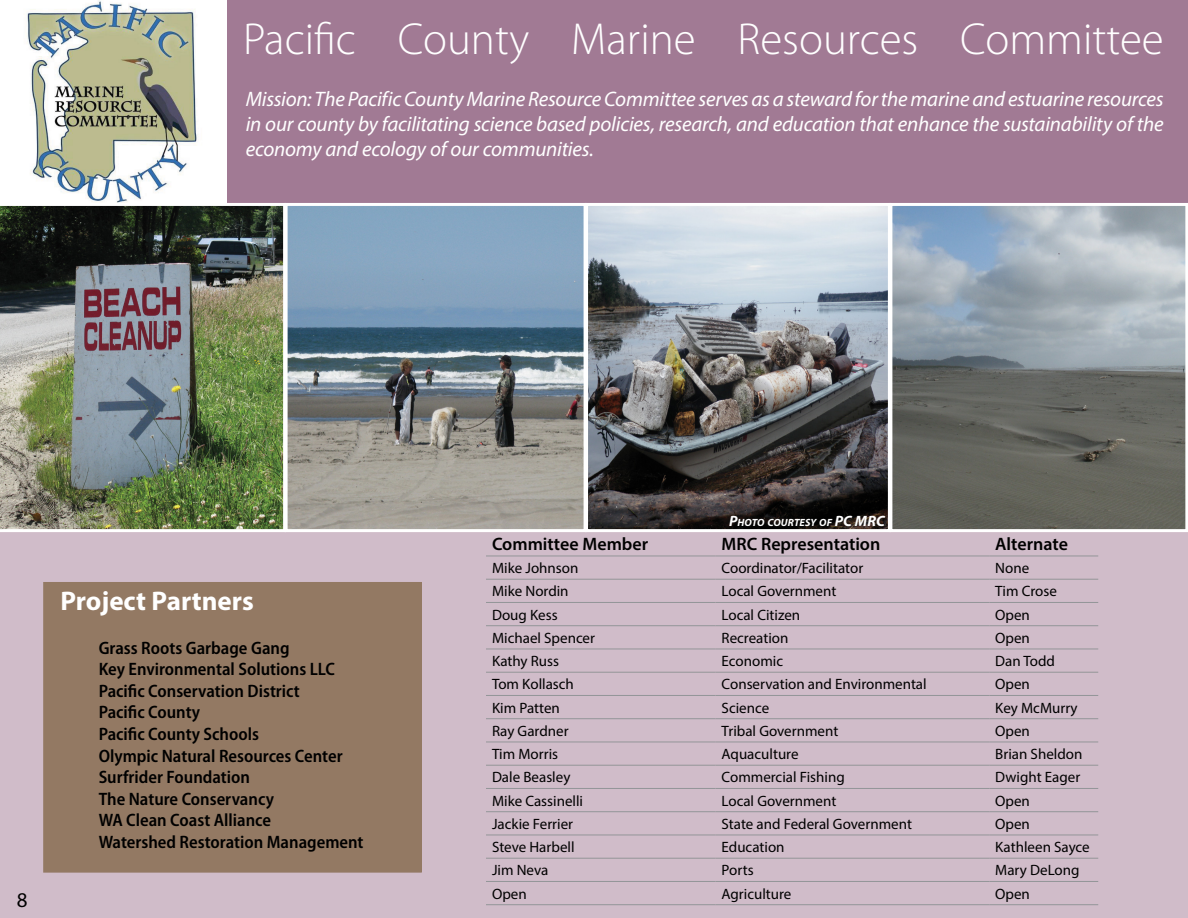
<style>
.page{position:relative;width:1188px;height:918px;background:#fff}
.page>*{position:absolute;margin:0;border:0;box-sizing:border-box;transform-origin:0 0}
.t1{font:300 45px "Myriad Pro";color:#fff}
.t2{font:700 27px "Myriad Pro";color:#fff}
.t3{font:italic 21px/25.2px "Myriad Pro";letter-spacing:-.01em;color:#fff;text-align:justify}
.t4{font:21px "Myriad Pro";color:#000}
.t5{font:600 semi-condensed 18px/21.6px "Myriad Pro";color:#000}
.t6{font:600 18px "Myriad Pro";color:#000}
.t7{font:15px "Myriad Pro";color:#000}
.t8{font:italic 700 10.5px "Myriad Pro";letter-spacing:.005em;color:#fff}
.s1{font-size:15px}
</style>
<div class="page">
<div style="left:0;top:531px;width:1188px;height:387px;background:#d0bcc9"></div>
<div style="left:227px;top:0;width:961px;height:203px;background:#a17a94"></div>
<hr style="left:486px;top:556px;width:230px;height:1px;background:#939598">
<hr style="left:716px;top:556px;width:273px;height:1px;background:#939598">
<hr style="left:989px;top:556px;width:109px;height:1px;background:#939598">
<hr style="left:486px;top:579px;width:230px;height:1px;background:#939598">
<hr style="left:716px;top:579px;width:273px;height:1px;background:#939598">
<hr style="left:989px;top:579px;width:109px;height:1px;background:#939598">
<hr style="left:486px;top:602px;width:230px;height:1px;background:#939598">
<hr style="left:716px;top:602px;width:273px;height:1px;background:#939598">
<hr style="left:989px;top:602px;width:109px;height:1px;background:#939598">
<hr style="left:486px;top:625px;width:230px;height:1px;background:#939598">
<hr style="left:716px;top:625px;width:273px;height:1px;background:#939598">
<hr style="left:989px;top:625px;width:109px;height:1px;background:#939598">
<hr style="left:486px;top:649px;width:230px;height:1px;background:#939598">
<hr style="left:716px;top:649px;width:273px;height:1px;background:#939598">
<hr style="left:989px;top:649px;width:109px;height:1px;background:#939598">
<hr style="left:486px;top:672px;width:230px;height:1px;background:#939598">
<hr style="left:716px;top:672px;width:273px;height:1px;background:#939598">
<hr style="left:989px;top:672px;width:109px;height:1px;background:#939598">
<hr style="left:486px;top:695px;width:230px;height:1px;background:#939598">
<hr style="left:716px;top:695px;width:273px;height:1px;background:#939598">
<hr style="left:989px;top:695px;width:109px;height:1px;background:#939598">
<hr style="left:486px;top:718px;width:230px;height:1px;background:#939598">
<hr style="left:716px;top:718px;width:273px;height:1px;background:#939598">
<hr style="left:989px;top:718px;width:109px;height:1px;background:#939598">
<hr style="left:486px;top:742px;width:230px;height:1px;background:#939598">
<hr style="left:716px;top:742px;width:273px;height:1px;background:#939598">
<hr style="left:989px;top:742px;width:109px;height:1px;background:#939598">
<hr style="left:486px;top:765px;width:230px;height:1px;background:#939598">
<hr style="left:716px;top:765px;width:273px;height:1px;background:#939598">
<hr style="left:989px;top:765px;width:109px;height:1px;background:#939598">
<hr style="left:486px;top:788px;width:230px;height:1px;background:#939598">
<hr style="left:716px;top:788px;width:273px;height:1px;background:#939598">
<hr style="left:989px;top:788px;width:109px;height:1px;background:#939598">
<hr style="left:486px;top:811px;width:230px;height:1px;background:#939598">
<hr style="left:716px;top:811px;width:273px;height:1px;background:#939598">
<hr style="left:989px;top:811px;width:109px;height:1px;background:#939598">
<hr style="left:486px;top:835px;width:230px;height:1px;background:#939598">
<hr style="left:716px;top:835px;width:273px;height:1px;background:#939598">
<hr style="left:989px;top:835px;width:109px;height:1px;background:#939598">
<hr style="left:486px;top:858px;width:230px;height:1px;background:#939598">
<hr style="left:716px;top:858px;width:273px;height:1px;background:#939598">
<hr style="left:989px;top:858px;width:109px;height:1px;background:#939598">
<hr style="left:486px;top:881px;width:230px;height:1px;background:#939598">
<hr style="left:716px;top:881px;width:273px;height:1px;background:#939598">
<hr style="left:989px;top:881px;width:109px;height:1px;background:#939598">
<hr style="left:486px;top:904px;width:230px;height:1px;background:#939598">
<hr style="left:716px;top:904px;width:273px;height:1px;background:#939598">
<hr style="left:989px;top:904px;width:109px;height:1px;background:#939598">
<img style="left:27px;top:0;width:170px;height:203px">
<div style="left:44px;top:583px;width:377px;height:289px;background:#937963"></div>
<div style="left:43px;top:582px;width:379px;height:291px;border:2px solid #937963"></div>
<img style="left:289px;top:207px;width:294px;height:321px">
<div style="left:285px;top:203px;width:302px;height:329px;border:3px solid #fff"></div>
<img style="left:893px;top:207px;width:291px;height:321px">
<div style="left:889px;top:203px;width:299px;height:329px;border:3px solid #fff"></div>
<img style="left:0;top:203px;width:286px;height:329px">
<img style="left:589px;top:207px;width:298px;height:321px">
<div style="left:585px;top:203px;width:306px;height:329px;border:3px solid #fff"></div>
<h1 class="t1" style="left:243px;top:12px;width:922px">Pacific County Marine Resources Committee</h1>
<p class="t3" style="left:246px;top:86px;width:919px">Mission: The Pacific County Marine Resource Committee serves as a steward for the marine and estuarine resources in our county by facilitating science based policies, research, and education that enhance the sustainability of the economy and ecology of our communities.</p>
<h3 class="t4" style="left:17px;top:887px;width:12px">8</h3>
<h2 class="t2" style="left:60px;top:584px;width:195px">Project Partners</h2>
<p class="t5" style="left:99px;top:637px;width:266px">Grass Roots Garbage Gang<br>Key Environmental Solutions LLC<br>Pacific Conservation District<br>Pacific County<br>Pacific County Schools<br>Olympic Natural Resources Center<br>Surfrider Foundation<br>The Nature Conservancy<br>WA Clean Coast Alliance<br>Watershed Restoration Management</p>
<p class="t8" style="left:729px;top:515px;width:149px"><span class="s1">P</span>HOTO COURTESY OF <span class="s1">PC MRC</span></p>
<p class="t6" style="left:492px;top:532px;width:158px">Committee Member</p>
<p class="t6" style="left:722px;top:532px;width:160px">MRC Representation</p>
<p class="t6" style="left:995px;top:532px;width:74px">Alternate</p>
<p class="t7" style="left:492px;top:559px;width:88px">Mike Johnson</p>
<p class="t7" style="left:722px;top:559px;width:143px">Coordinator/Facilitator</p>
<p class="t7" style="left:995px;top:559px;width:35px">None</p>
<p class="t7" style="left:492px;top:582px;width:78px">Mike Nordin</p>
<p class="t7" style="left:722px;top:582px;width:116px">Local Government</p>
<p class="t7" style="left:995px;top:582px;width:63px">Tim Crose</p>
<p class="t7" style="left:492px;top:605px;width:67px">Doug Kess</p>
<p class="t7" style="left:722px;top:605px;width:80px">Local Citizen</p>
<p class="t7" style="left:995px;top:605px;width:36px">Open</p>
<p class="t7" style="left:492px;top:629px;width:105px">Michael Spencer</p>
<p class="t7" style="left:722px;top:629px;width:68px">Recreation</p>
<p class="t7" style="left:995px;top:629px;width:36px">Open</p>
<p class="t7" style="left:492px;top:652px;width:69px">Kathy Russ</p>
<p class="t7" style="left:722px;top:652px;width:63px">Economic</p>
<p class="t7" style="left:995px;top:652px;width:61px">Dan Todd</p>
<p class="t7" style="left:492px;top:675px;width:83px">Tom Kollasch</p>
<p class="t7" style="left:722px;top:675px;width:207px">Conservation and Environmental</p>
<p class="t7" style="left:995px;top:675px;width:36px">Open</p>
<p class="t7" style="left:492px;top:698px;width:69px">Kim Patten</p>
<p class="t7" style="left:722px;top:698px;width:49px">Science</p>
<p class="t7" style="left:995px;top:698px;width:84px">Key McMurry</p>
<p class="t7" style="left:492px;top:722px;width:78px">Ray Gardner</p>
<p class="t7" style="left:722px;top:722px;width:118px">Tribal Government</p>
<p class="t7" style="left:995px;top:722px;width:36px">Open</p>
<p class="t7" style="left:492px;top:745px;width:68px">Tim Morris</p>
<p class="t7" style="left:722px;top:745px;width:78px">Aquaculture</p>
<p class="t7" style="left:995px;top:745px;width:89px">Brian Sheldon</p>
<p class="t7" style="left:492px;top:768px;width:80px">Dale Beasley</p>
<p class="t7" style="left:722px;top:768px;width:125px">Commercial Fishing</p>
<p class="t7" style="left:995px;top:768px;width:86px">Dwight Eager</p>
<p class="t7" style="left:492px;top:791px;width:93px">Mike Cassinelli</p>
<p class="t7" style="left:722px;top:791px;width:116px">Local Government</p>
<p class="t7" style="left:995px;top:791px;width:36px">Open</p>
<p class="t7" style="left:492px;top:815px;width:83px">Jackie Ferrier</p>
<p class="t7" style="left:722px;top:815px;width:192px">State and Federal Government</p>
<p class="t7" style="left:995px;top:815px;width:36px">Open</p>
<p class="t7" style="left:492px;top:838px;width:84px">Steve Harbell</p>
<p class="t7" style="left:722px;top:838px;width:64px">Education</p>
<p class="t7" style="left:995px;top:838px;width:96px">Kathleen Sayce</p>
<p class="t7" style="left:492px;top:861px;width:58px">Jim Neva</p>
<p class="t7" style="left:722px;top:861px;width:34px">Ports</p>
<p class="t7" style="left:995px;top:861px;width:86px">Mary DeLong</p>
<p class="t7" style="left:492px;top:884px;width:36px">Open</p>
<p class="t7" style="left:722px;top:884px;width:71px">Agriculture</p>
<p class="t7" style="left:995px;top:884px;width:36px">Open</p>
</div>
